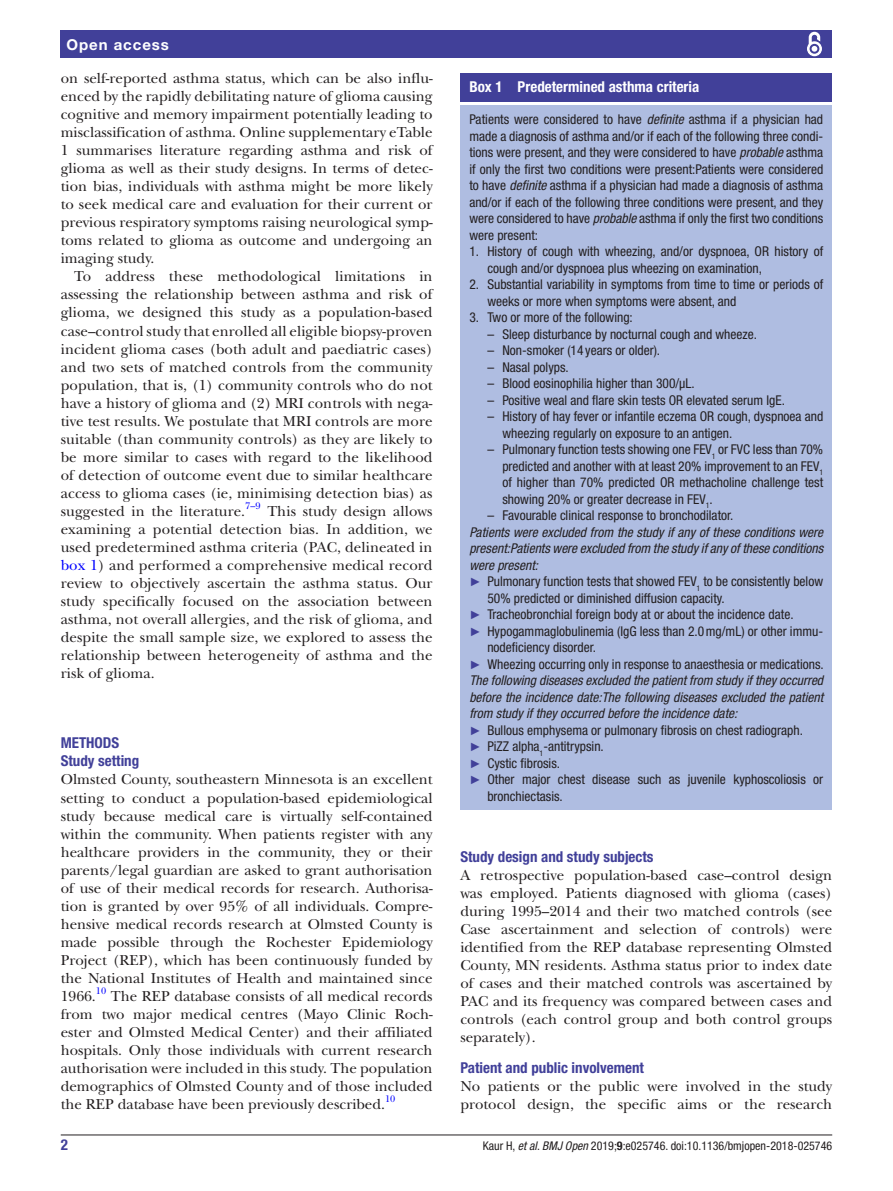
<style>
.page{position:relative;width:893px;height:1191px;background:#fff}
.page>*{position:absolute;margin:0;border:0;box-sizing:border-box;transform-origin:0 0}
.t1{font:15px/18px "New Baskerville";color:#231f20;text-align:justify}
.t2{font:700 condensed 15px/18px "Helvetica Neue LT Std";color:#414099}
.t3{font:700 condensed 15px "Helvetica Neue LT Std";color:#fff}
.t4{font:700 15px "Helvetica Neue LT Std";letter-spacing:.065em;color:#fff}
.t5{font:condensed 13.5px/16.5px "Helvetica Neue LT Std";color:#231f20}
.t6{font:italic condensed 13.5px "Helvetica Neue LT Std";color:#231f20}
.t7{font:condensed 12px "Helvetica Neue LT Std";color:#231f20}
.t8{font:9.9px "New Baskerville";color:#00f}
.s1{color:#00f}
.s2{font-style:italic}
.s3{font-family:"Arial";font-stretch:normal;font-size:12px;color:#414099}
.s4{font-weight:700}
</style>
<div class="page">
<hr style="left:61px;top:1134px;width:771px;height:1px;background:#231f20">
<div style="left:61px;top:31px;width:771px;height:27px;background:#414099"></div>
<svg style="left:807px;top:31px;width:15px;height:26px"></svg>
<div style="left:460px;top:73px;width:372px;height:28px;background:#414099"></div>
<div style="left:460px;top:106px;width:372px;height:704px;background:#afbde1"></div>
<p class="t4" style="left:66px;top:35px;width:104px">Open access</p>
<p class="t1" style="left:61px;top:69px;width:373px">on self-reported asthma status, which can be also influ&shy;enced by the rapidly debilitating nature of glioma causing cognitive and memory impairment potentially leading to misclassification of asthma. Online supplementary eTable 1 summarises literature regarding asthma and risk of glioma as well as their study designs. In terms of detec&shy;tion bias, individuals with asthma might be more likely to seek medical care and evaluation for their current or previous respiratory symptoms raising neurological symp&shy;toms related to glioma as outcome and undergoing an imaging study.</p>
<p class="t1" style="left:61px;top:268px;width:373px;text-indent:14px">To address these methodological limitations in assessing the relationship between asthma and risk of glioma, we designed this study as a population-based case–control study that enrolled all eligible biopsy-proven incident glioma cases (both adult and paediatric cases) and two sets of matched controls from the community population, that is, (1) community controls who do not have a history of glioma and (2) MRI controls with nega&shy;tive test results. We postulate that MRI controls are more suitable (than community controls) as they are likely to be more similar to cases with regard to the likelihood of detection of outcome event due to similar healthcare access to glioma cases (ie, minimising detection bias) as suggested in the literature.<sup>7–9</sup> This study design allows examining a potential detection bias. In addition, we used predetermined asthma criteria (PAC, delineated in <span class="s1">box 1</span>) and performed a comprehensive medical record review to objectively ascertain the asthma status. Our study specifically focused on the association between asthma, not overall allergies, and the risk of glioma, and despite the small sample size, we explored to assess the relationship between heterogeneity of asthma and the risk of glioma.</p>
<p class="t2" style="left:61px;top:734px;width:80px">Methods<br>Study setting</p>
<p class="t1" style="left:61px;top:770px;width:373px">Olmsted County, southeastern Minnesota is an excellent setting to conduct a population-based epidemiological study because medical care is virtually self-contained within the community. When patients register with any healthcare providers in the community, they or their parents/legal guardian are asked to grant authorisation of use of their medical records for research. Authorisa&shy;tion is granted by over 95% of all individuals. Compre&shy;hensive medical records research at Olmsted County is made possible through the Rochester Epidemiology Project (REP), which has been continuously funded by the National Institutes of Health and maintained since 1966.<sup>10</sup> The REP database consists of all medical records from two major medical centres (Mayo Clinic Roch&shy;ester and Olmsted Medical Center) and their affiliated hospitals. Only those individuals with current research authorisation were included in this study. The population demographics of Olmsted County and of those included the REP database have been previously described.</p>
<p class="t8" style="left:385px;top:1093px;width:12px">10</p>
<p class="t3" style="left:469px;top:78px;width:232px">Box 1 Predetermined asthma criteria</p>
<p class="t5" style="left:469px;top:111px;width:355px;text-align:justify">Patients were considered to have <span class="s2">definite</span> asthma if a physician had made a diagnosis of asthma and/or if each of the following three condi&shy;tions were present, and they were considered to have <span class="s2">probable</span> asthma if only the first two conditions were present:Patients were considered to have <span class="s2">definite</span> asthma if a physician had made a diagnosis of asthma and/or if each of the following three conditions were present, and they were considered to have <span class="s2">probable</span> asthma if only the first two conditions were present:</p>
<p class="t5" style="left:487px;top:243px;width:337px;text-indent:-18px">1. History of cough with wheezing, and/or dyspnoea, OR history of cough and/or dyspnoea plus wheezing on examination,</p>
<p class="t5" style="left:487px;top:276px;width:337px;text-indent:-18px">2. Substantial variability in symptoms from time to time or periods of weeks or more when symptoms were absent, and</p>
<p class="t5" style="left:469px;top:309px;width:165px">3. Two or more of the following:</p>
<p class="t5" style="left:487px;top:326px;width:271px">– Sleep disturbance by nocturnal cough and wheeze.</p>
<p class="t5" style="left:487px;top:342px;width:174px">– Non-smoker (14 years or older).</p>
<p class="t5" style="left:487px;top:359px;width:83px">– Nasal polyps.</p>
<p class="t5" style="left:487px;top:375px;width:209px">– Blood eosinophilia higher than 300/µL.</p>
<p class="t5" style="left:487px;top:392px;width:299px">– Positive weal and flare skin tests OR elevated serum IgE.</p>
<p class="t5" style="left:502px;top:408px;width:322px;text-indent:-15px">– History of hay fever or infantile eczema OR cough, dyspnoea and wheezing regularly on exposure to an antigen.</p>
<p class="t5" style="left:502px;top:441px;width:322px;text-align:justify;text-indent:-15px">– Pulmonary function tests showing one FEV<sub>1</sub> or FVC less than 70% predicted and another with at least 20% improvement to an FEV<sub>1 </sub>of higher than 70% predicted OR methacholine challenge test showing 20% or greater decrease in FEV<sub>1</sub>.</p>
<p class="t5" style="left:487px;top:507px;width:248px">– Favourable clinical response to bronchodilator.</p>
<p class="t6" style="left:469px;top:524px;width:355px">Patients were excluded from the study if any of these conditions were</p>
<p class="t6" style="left:469px;top:541px;width:355px">present:Patients were excluded from the study if any of these conditions</p>
<p class="t6" style="left:469px;top:557px;width:70px">were present:</p>
<p class="t5" style="left:469px;top:573px;width:355px"><span class="s3">►</span> Pulmonary function tests that showed FEV<sub>1</sub> to be consistently below</p>
<p class="t5" style="left:487px;top:590px;width:239px">50% predicted or diminished diffusion capacity.</p>
<p class="t5" style="left:469px;top:606px;width:326px"><span class="s3">►</span> Tracheobronchial foreign body at or about the incidence date.</p>
<p class="t5" style="left:469px;top:623px;width:355px"><span class="s3">►</span> Hypogammaglobulinemia (IgG less than 2.0mg/mL) or other immu-</p>
<p class="t5" style="left:487px;top:639px;width:110px">nodeficiency disorder.</p>
<p class="t5" style="left:469px;top:656px;width:356px"><span class="s3">►</span> Wheezing occurring only in response to anaesthesia or medications.</p>
<p class="t6" style="left:469px;top:673px;width:355px">The following diseases excluded the patient from study if they occurred</p>
<p class="t6" style="left:469px;top:689px;width:355px">before the incidence date:The following diseases excluded the patient</p>
<p class="t6" style="left:469px;top:706px;width:270px">from study if they occurred before the incidence date:</p>
<p class="t5" style="left:469px;top:722px;width:335px"><span class="s3">►</span> Bullous emphysema or pulmonary fibrosis on chest radiograph.</p>
<p class="t5" style="left:469px;top:738px;width:136px"><span class="s3">►</span> PiZZ alpha<sub>1</sub>-antitrypsin.</p>
<p class="t5" style="left:469px;top:755px;width:92px"><span class="s3">►</span> Cystic fibrosis.</p>
<p class="t5" style="left:469px;top:771px;width:355px"><span class="s3">►</span> Other major chest disease such as juvenile kyphoscoliosis or</p>
<p class="t5" style="left:487px;top:788px;width:77px">bronchiectasis.</p>
<p class="t2" style="left:460px;top:847px;width:195px">Study design and study subjects</p>
<p class="t1" style="left:460px;top:866px;width:373px">A retrospective population-based case–control design was employed. Patients diagnosed with glioma (cases) during 1995–2014 and their two matched controls (see Case ascertainment and selection of controls) were identified from the REP database representing Olmsted County, MN residents. Asthma status prior to index date of cases and their matched controls was ascertained by PAC and its frequency was compared between cases and controls (each control group and both control groups separately).</p>
<p class="t2" style="left:460px;top:1058px;width:185px">Patient and public involvement</p>
<p class="t1" style="left:460px;top:1077px;width:373px">No patients or the public were involved in the study protocol design, the specific aims or the research</p>
<p class="t2" style="left:61px;top:1135px;width:9px">2</p>
<p class="t7" style="left:483px;top:1138px;width:351px">Kaur H, <span class="s2">et al</span>. <span class="s2">BMJ Open</span> 2019;<span class="s4">9</span>:e025746. doi:10.1136/bmjopen-2018-025746</p>
</div>
